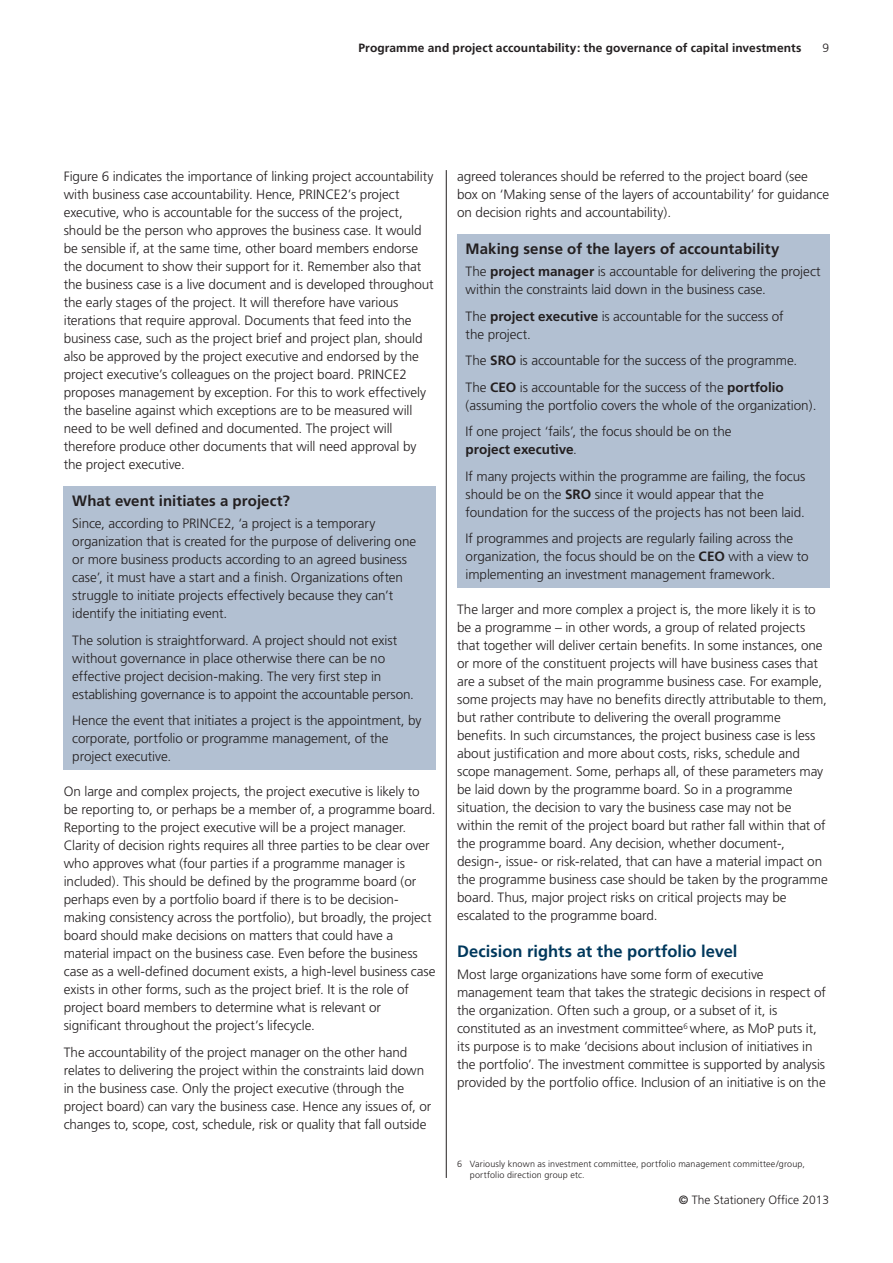
<style>
.page{position:relative;width:893px;height:1263px;background:#fff}
.page>*{position:absolute;margin:0;border:0;box-sizing:border-box;transform-origin:0 0}
.t1{font:700 16.5px "Frutiger";color:#00385c}
.t2{font:700 15px "Frutiger";letter-spacing:.005em;color:#231f20}
.t3{font:300 13.5px/18px "Frutiger";letter-spacing:-.005em;color:#231f20}
.t4{font:700 12px "Frutiger";letter-spacing:.01em;color:#231f20}
.t5{font:300 12px "Frutiger";color:#231f20}
.t6{font:300 9px/11.2px "Frutiger";letter-spacing:.015em;color:#231f20}
.s1{font-weight:700}
.s2{font-weight:400}
</style>
<div class="page">
<hr style="left:446px;top:170px;width:1px;height:1008px;background:#231f20">
<div style="left:64px;top:486px;width:372px;height:284px;background:#b2c0d2"></div>
<div style="left:457px;top:234px;width:372px;height:354px;background:#b2c0d2"></div>
<p class="t4" style="left:358px;top:41px;width:444px">Programme and project accountability: the governance of capital investments</p>
<p class="t5" style="left:822px;top:41px;width:8px">9</p>
<p class="t3" style="left:64px;top:167px;width:372px">Figure 6 indicates the importance of linking project accountability with business case accountability. Hence, PRINCE2’s project executive, who is accountable for the success of the project, should be the person who approves the business case. It would be sensible if, at the same time, other board members endorse the document to show their support for it. Remember also that the business case is a live document and is developed throughout the early stages of the project. It will therefore have various iterations that require approval. Documents that feed into the business case, such as the project brief and project plan, should also be approved by the project executive and endorsed by the project executive’s colleagues on the project board. PRINCE2 proposes management by exception. For this to work effectively the baseline against which exceptions are to be measured will need to be well defined and documented. The project will therefore produce other documents that will need approval by the project executive.</p>
<p class="t2" style="left:72px;top:492px;width:219px">What event initiates a project?</p>
<p class="t3" style="left:72px;top:514px;width:345px">Since, according to PRINCE2, ‘a project is a temporary organization that is created for the purpose of delivering one or more business products according to an agreed business case’, it must have a start and a finish. Organizations often struggle to initiate projects effectively because they can’t identify the initiating event.</p>
<p class="t3" style="left:72px;top:631px;width:343px">The solution is straightforward. A project should not exist without governance in place otherwise there can be no effective project decision-making. The very first step in establishing governance is to appoint the accountable person.</p>
<p class="t3" style="left:72px;top:711px;width:351px">Hence the event that initiates a project is the appointment, by corporate, portfolio or programme management, of the project executive.</p>
<p class="t3" style="left:64px;top:782px;width:373px">On large and complex projects, the project executive is likely to be reporting to, or perhaps be a member of, a programme board.<br>Reporting to the project executive will be a project manager.<br>Clarity of decision rights requires all three parties to be clear over who approves what (four parties if a programme manager is included). This should be defined by the programme board (or perhaps even by a portfolio board if there is to be decision&shy;making consistency across the portfolio), but broadly, the project board should make decisions on matters that could have a material impact on the business case. Even before the business case as a well-defined document exists, a high-level business case exists in other forms, such as the project brief. It is the role of project board members to determine what is relevant or significant throughout the project’s lifecycle.</p>
<p class="t3" style="left:64px;top:1043px;width:369px">The accountability of the project manager on the other hand relates to delivering the project within the constraints laid down in the business case. Only the project executive (through the project board) can vary the business case. Hence any issues of, or changes to, scope, cost, schedule, risk or quality that fall outside</p>
<p class="t3" style="left:457px;top:167px;width:374px">agreed tolerances should be referred to the project board (see box on ‘Making sense of the layers of accountability’ for guidance on decision rights and accountability).</p>
<p class="t2" style="left:466px;top:240px;width:315px">Making sense of the layers of accountability</p>
<p class="t3" style="left:466px;top:262px;width:357px">The <span class="s1">project manager</span> is accountable for delivering the project within the constraints laid down in the business case.</p>
<p class="t3" style="left:466px;top:307px;width:319px">The <span class="s1">project executive</span> is accountable for the success of the project.</p>
<p class="t3" style="left:466px;top:347px;width:333px;line-height:26.5px">The <span class="s1">SRO</span> is accountable for the success of the programme.<br>The <span class="s1">CEO</span> is accountable for the success of the <span class="s1">portfolio</span></p>
<p class="t3" style="left:466px;top:392px;width:352px;line-height:26.5px">(assuming the portfolio covers the whole of the organization).<br>If one project ‘fails’, the focus should be on the</p>
<p class="t3" style="left:466px;top:436px;width:341px;line-height:26.5px"><span class="s1">project executive</span>.<br>If many projects within the programme are failing, the focus</p>
<p class="t3" style="left:466px;top:485px;width:341px">should be on the <span class="s1">SRO</span> since it would appear that the foundation for the success of the projects has not been laid.</p>
<p class="t3" style="left:466px;top:529px;width:345px">If programmes and projects are regularly failing across the organization, the focus should be on the <span class="s1">CEO</span> with a view to implementing an investment management framework.</p>
<p class="t3" style="left:457px;top:600px;width:372px">The larger and more complex a project is, the more likely it is to be a programme – in other words, a group of related projects that together will deliver certain benefits. In some instances, one or more of the constituent projects will have business cases that are a subset of the main programme business case. For example, some projects may have no benefits directly attributable to them, but rather contribute to delivering the overall programme benefits. In such circumstances, the project business case is less about justification and more about costs, risks, schedule and scope management. Some, perhaps all, of these parameters may be laid down by the programme board. So in a programme situation, the decision to vary the business case may not be within the remit of the project board but rather fall within that of the programme board. Any decision, whether document-, design-, issue- or risk-related, that can have a material impact on the programme business case should be taken by the programme board. Thus, major project risks on critical projects may be escalated to the programme board.</p>
<p class="t1" style="left:457px;top:941px;width:282px">Decision rights at the portfolio level</p>
<p class="t3" style="left:457px;top:965px;width:370px">Most large organizations have some form of executive management team that takes the strategic decisions in respect of the organization. Often such a group, or a subset of it, is constituted as an investment committee<sup>6</sup> where, as MoP puts it, its purpose is to make ‘decisions about inclusion of initiatives in the portfolio’. The investment committee is supported by analysis provided by the portfolio office. Inclusion of an initiative is on the</p>
<p class="t6" style="left:470px;top:1158px;width:337px;text-indent:-13px">6 Variously known as investment committee, portfolio management committee/group, portfolio direction group etc.</p>
<p class="t5" style="left:679px;top:1193px;width:152px"><span class="s2">©</span> The Stationery Office 2013</p>
</div>
